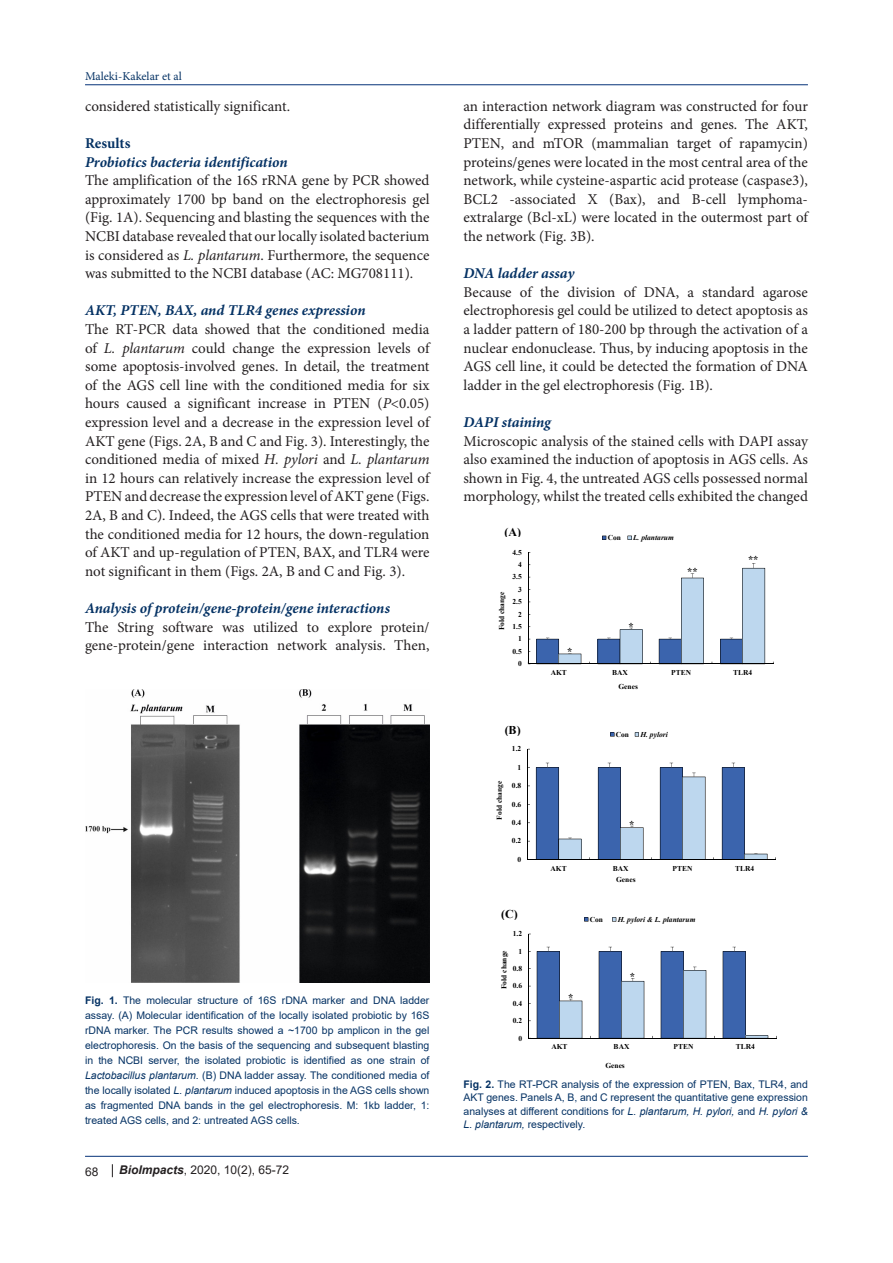
<style>
.page{position:relative;width:893px;height:1263px;background:#fff}
.page>*{position:absolute;margin:0;border:0;box-sizing:border-box;transform-origin:0 0}
.t1{font:15px/18.6px "Minion Pro";color:#231f20;text-align:justify}
.t2{font:italic 700 15px "Minion Pro";letter-spacing:-.005em;color:#053264}
.t3{font:700 15px "Minion Pro";color:#053264}
.t4{font:12px "Arial";color:#231f20}
.t5{font:12px "Minion Pro";color:#053264}
.t6{font:700 12px "Times New Roman";color:#000}
.t7{font:10.5px/15px "Arial";color:#053264;text-align:justify}
.t8{font:700 10.5px "Times New Roman";color:#000}
.t9{font:700 7.5px "Times New Roman";color:#000}
.t10{font:italic 700 7.5px "Times New Roman";color:#000}
.s1{font-style:italic}
.s2{font-weight:700}
.s3{font-weight:700;font-style:italic}
</style>
<div class="page">
<hr style="left:85px;top:84px;width:723px;height:1px;background:#053278">
<hr style="left:85px;top:1156px;width:723px;height:1px;background:#053278">
<svg style="left:112px;top:1164px;width:1px;height:13px"></svg>
<img style="left:85px;top:690px;width:344px;height:293px">
<svg style="left:527px;top:535px;width:247px;height:130px"></svg>
<svg style="left:527px;top:732px;width:249px;height:128px"></svg>
<svg style="left:528px;top:917px;width:249px;height:122px"></svg>
<p class="t5" style="left:85px;top:68px;width:98px">Maleki-Kakelar et al</p>
<p class="t1" style="left:85px;top:97px;width:207px">considered statistically significant.</p>
<p class="t3" style="left:85px;top:133px;width:47px">Results</p>
<p class="t2" style="left:85px;top:151px;width:204px">Probiotics bacteria identification</p>
<p class="t1" style="left:85px;top:171px;width:346px">The amplification of the 16S rRNA gene by PCR showed approximately 1700 bp band on the electrophoresis gel (Fig. 1A). Sequencing and blasting the sequences with the NCBI database revealed that our locally isolated bacterium is considered as <span class="s1">L. plantarum</span>. Furthermore, the sequence was submitted to the NCBI database (AC: MG708111).</p>
<p class="t2" style="left:85px;top:300px;width:282px">AKT, PTEN, BAX, and TLR4 genes expression</p>
<p class="t1" style="left:85px;top:320px;width:346px">The RT-PCR data showed that the conditioned media of <span class="s1">L. plantarum</span> could change the expression levels of some apoptosis-involved genes. In detail, the treatment of the AGS cell line with the conditioned media for six hours caused a significant increase in PTEN (<span class="s1">P</span>&lt;0.05) expression level and a decrease in the expression level of AKT gene (Figs. 2A, B and C and Fig. 3). Interestingly, the conditioned media of mixed <span class="s1">H. pylori</span> and <span class="s1">L. plantarum </span>in 12 hours can relatively increase the expression level of PTEN and decrease the expression level of AKT gene (Figs.<br>2A, B and C). Indeed, the AGS cells that were treated with the conditioned media for 12 hours, the down-regulation of AKT and up-regulation of PTEN, BAX, and TLR4 were not significant in them (Figs. 2A, B and C and Fig. 3).</p>
<p class="t2" style="left:85px;top:598px;width:306px">Analysis of protein/gene-protein/gene interactions</p>
<p class="t1" style="left:85px;top:618px;width:346px">The String software was utilized to explore protein/ gene-protein/gene interaction network analysis. Then,</p>
<p class="t7" style="left:85px;top:992px;width:346px"><span class="s2">Fig. 1.</span> The molecular structure of 16S rDNA marker and DNA ladder assay. (A) Molecular identification of the locally isolated probiotic by 16S rDNA marker. The PCR results showed a ~1700 bp amplicon in the gel electrophoresis. On the basis of the sequencing and subsequent blasting in the NCBI server, the isolated probiotic is identified as one strain of <span class="s1">Lactobacillus plantarum</span>. (B) DNA ladder assay. The conditioned media of the locally isolated <span class="s1">L. plantarum</span> induced apoptosis in the AGS cells shown as fragmented DNA bands in the gel electrophoresis. M: 1kb ladder, 1: treated AGS cells, and 2: untreated AGS cells.</p>
<p class="t4" style="left:85px;top:1163px;width:15px">68</p>
<p class="t4" style="left:119px;top:1162px;width:172px"><span class="s3">BioImpacts</span>, 2020, 10(2), 65-72</p>
<p class="t1" style="left:463px;top:97px;width:346px">an interaction network diagram was constructed for four differentially expressed proteins and genes. The AKT, PTEN, and mTOR (mammalian target of rapamycin) proteins/genes were located in the most central area of the network, while cysteine-aspartic acid protease (caspase3), BCL2 -associated X (Bax), and B-cell lymphoma&shy;extralarge (Bcl-xL) were located in the outermost part of the network (Fig. 3B).</p>
<p class="t2" style="left:463px;top:263px;width:112px">DNA ladder assay</p>
<p class="t1" style="left:463px;top:283px;width:346px">Because of the division of DNA, a standard agarose electrophoresis gel could be utilized to detect apoptosis as a ladder pattern of 180-200 bp through the activation of a nuclear endonuclease. Thus, by inducing apoptosis in the AGS cell line, it could be detected the formation of DNA ladder in the gel electrophoresis (Fig. 1B).</p>
<p class="t2" style="left:463px;top:412px;width:89px">DAPI staining</p>
<p class="t1" style="left:463px;top:432px;width:346px">Microscopic analysis of the stained cells with DAPI assay also examined the induction of apoptosis in AGS cells. As shown in Fig. 4, the untreated AGS cells possessed normal morphology, whilst the treated cells exhibited the changed</p>
<p class="t6" style="left:505px;top:523px;width:18px">(A)</p>
<p class="t9" style="left:512px;top:547px;width:11px">4.5</p>
<p class="t9" style="left:518px;top:559px;width:5px">4</p>
<p class="t9" style="left:512px;top:571px;width:11px">3.5</p>
<p class="t9" style="left:518px;top:584px;width:5px">3</p>
<p class="t9" style="left:496px;top:630px;width:40px;rotate:-90deg">Fold change</p>
<p class="t9" style="left:512px;top:596px;width:11px">2.5</p>
<p class="t9" style="left:518px;top:609px;width:5px">2</p>
<p class="t9" style="left:512px;top:621px;width:11px">1.5</p>
<p class="t9" style="left:518px;top:633px;width:5px">1</p>
<p class="t9" style="left:512px;top:646px;width:11px">0.5</p>
<p class="t9" style="left:518px;top:658px;width:5px">0</p>
<p class="t6" style="left:505px;top:721px;width:17px">(B)</p>
<p class="t9" style="left:512px;top:743px;width:11px">1.2</p>
<p class="t9" style="left:494px;top:819px;width:40px;rotate:-90deg">Fold change</p>
<p class="t9" style="left:518px;top:762px;width:5px">1</p>
<p class="t9" style="left:512px;top:780px;width:11px">0.8</p>
<p class="t9" style="left:512px;top:799px;width:11px">0.6</p>
<p class="t9" style="left:512px;top:817px;width:11px">0.4</p>
<p class="t9" style="left:512px;top:835px;width:11px">0.2</p>
<p class="t9" style="left:518px;top:854px;width:5px">0</p>
<p class="t6" style="left:501px;top:905px;width:18px">(C)</p>
<p class="t9" style="left:513px;top:928px;width:11px">1.2</p>
<p class="t9" style="left:518px;top:946px;width:5px">1</p>
<p class="t9" style="left:498px;top:989px;width:40px;rotate:-90deg">Fold change</p>
<p class="t9" style="left:513px;top:963px;width:11px">0.8</p>
<p class="t9" style="left:513px;top:980px;width:11px">0.6</p>
<p class="t9" style="left:513px;top:998px;width:11px">0.4</p>
<p class="t9" style="left:513px;top:1015px;width:11px">0.2</p>
<p class="t9" style="left:518px;top:1032px;width:5px">0</p>
<p class="t8" style="left:567px;top:644px;width:7px">*</p>
<p class="t9" style="left:608px;top:532px;width:15px">Con</p>
<p class="t10" style="left:633px;top:532px;width:42px">L. plantarum</p>
<p class="t8" style="left:687px;top:564px;width:12px">**</p>
<p class="t8" style="left:628px;top:619px;width:7px">*</p>
<p class="t8" style="left:748px;top:552px;width:12px">**</p>
<p class="t9" style="left:551px;top:667px;width:18px">AKT</p>
<p class="t9" style="left:612px;top:667px;width:17px">BAX</p>
<p class="t9" style="left:671px;top:667px;width:21px">PTEN</p>
<p class="t9" style="left:733px;top:667px;width:21px">TLR4</p>
<p class="t9" style="left:618px;top:681px;width:21px">Genes</p>
<p class="t9" style="left:616px;top:729px;width:15px">Con</p>
<p class="t10" style="left:640px;top:729px;width:29px">H. pylori</p>
<p class="t8" style="left:629px;top:817px;width:7px">*</p>
<p class="t9" style="left:551px;top:863px;width:18px">AKT</p>
<p class="t9" style="left:613px;top:863px;width:17px">BAX</p>
<p class="t9" style="left:673px;top:863px;width:21px">PTEN</p>
<p class="t9" style="left:735px;top:863px;width:21px">TLR4</p>
<p class="t9" style="left:616px;top:874px;width:21px">Genes</p>
<p class="t9" style="left:590px;top:914px;width:15px">Con</p>
<p class="t10" style="left:618px;top:914px;width:79px">H. pylori &amp; L. plantarum</p>
<p class="t8" style="left:568px;top:990px;width:7px">*</p>
<p class="t8" style="left:630px;top:969px;width:7px">*</p>
<p class="t9" style="left:551px;top:1041px;width:18px">AKT</p>
<p class="t9" style="left:614px;top:1041px;width:17px">BAX</p>
<p class="t9" style="left:673px;top:1041px;width:21px">PTEN</p>
<p class="t9" style="left:736px;top:1041px;width:21px">TLR4</p>
<p class="t9" style="left:605px;top:1059px;width:21px">Genes</p>
<p class="t7" style="left:463px;top:1077px;width:346px;line-height:13.5px"><span class="s2">Fig. 2.</span> The RT-PCR analysis of the expression of PTEN, Bax, TLR4, and AKT genes. Panels A, B, and C represent the quantitative gene expression analyses at different conditions for <span class="s1">L. plantarum, H. pylori,</span> and <span class="s1">H. pylori &amp; L. plantarum,</span> respectively.</p>
</div>
